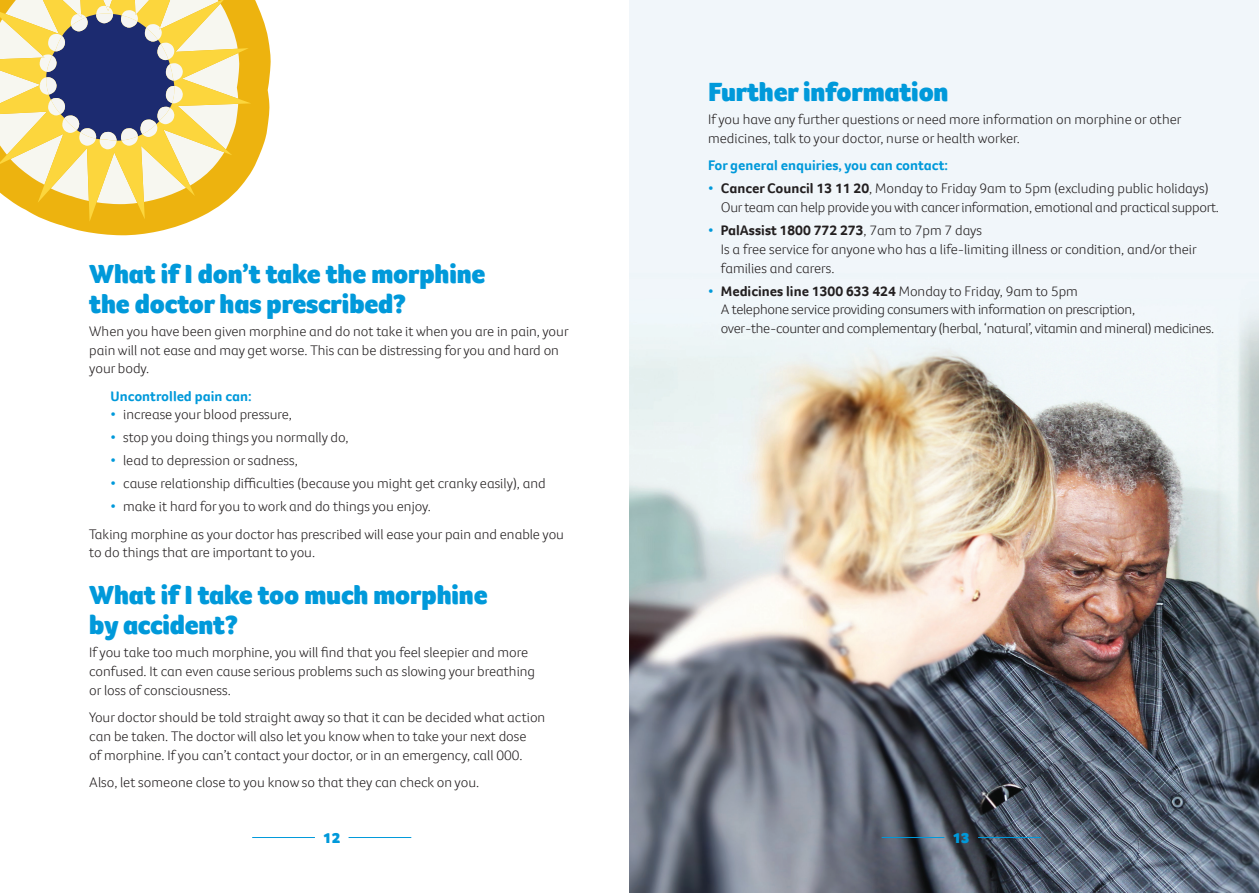
<style>
.page{position:relative;width:1259px;height:893px;background:#fff}
.page>*{position:absolute;margin:0;border:0;box-sizing:border-box;transform-origin:0 0}
.Text_No_Indent{font:900 27px/30px "Foco CC";letter-spacing:-.005em;color:#0099da}
.t1{font:900 15px "Foco CC";color:#0099da}
.Text_No_Indent-2{font:300 14.25px/18.8px "Foco CC";color:#231f20}
.Text_No_Indent-3{font:300 14.25px/18.8px "Foco CC";letter-spacing:-.02em;color:#231f20}
.Text_No_Indent-4{font:700 14.25px "Foco CC";color:#0099da}
.s1{color:#0099da}
.s2{font-weight:700}
</style>
<div class="page">
<img style="left:629px;top:0;width:630px;height:893px">
<svg style="left:51px;top:0;width:220px;height:235px"></svg>
<svg style="left:0;top:0;width:251px;height:222px"></svg>
<svg style="left:39px;top:6px;width:144px;height:143px"></svg>
<hr style="left:881px;top:837px;width:63px;height:1px;background:#0099da">
<hr style="left:978px;top:837px;width:62px;height:1px;background:#0099da">
<hr style="left:252px;top:837px;width:63px;height:1px;background:#0099da">
<hr style="left:348px;top:837px;width:63px;height:1px;background:#0099da">
<p class="Text_No_Indent" style="left:89px;top:258px;width:398px">What if I don’t take the morphine the doctor has prescribed?</p>
<p class="Text_No_Indent-2" style="left:89px;top:321px;width:481px">When you have been given morphine and do not take it when you are in pain, your pain will not ease and may get worse. This can be distressing for you and hard on your body.</p>
<p class="Text_No_Indent-4" style="left:111px;top:386px;width:143px">Uncontrolled pain can:</p>
<p class="Text_No_Indent-2" style="left:111px;top:405px;width:183px"><span class="s1">•</span> increase your blood pressure,</p>
<p class="Text_No_Indent-2" style="left:111px;top:428px;width:240px"><span class="s1">•</span> stop you doing things you normally do,</p>
<p class="Text_No_Indent-2" style="left:111px;top:451px;width:189px"><span class="s1">•</span> lead to depression or sadness,</p>
<p class="Text_No_Indent-2" style="left:111px;top:474px;width:436px"><span class="s1">•</span> cause relationship difficulties (because you might get cranky easily), and</p>
<p class="Text_No_Indent-2" style="left:111px;top:497px;width:322px"><span class="s1">•</span> make it hard for you to work and do things you enjoy.</p>
<p class="Text_No_Indent-2" style="left:89px;top:524px;width:476px">Taking morphine as your doctor has prescribed will ease your pain and enable you to do things that are important to you.</p>
<p class="Text_No_Indent" style="left:89px;top:580px;width:400px">What if I take too much morphine by accident?</p>
<p class="Text_No_Indent-2" style="left:89px;top:643px;width:447px">If you take too much morphine, you will find that you feel sleepier and more confused. It can even cause serious problems such as slowing your breathing or loss of consciousness.</p>
<p class="Text_No_Indent-2" style="left:89px;top:708px;width:457px">Your doctor should be told straight away so that it can be decided what action can be taken. The doctor will also let you know when to take your next dose<br>of morphine. If you can’t contact your doctor, or in an emergency, call 000.</p>
<p class="Text_No_Indent-2" style="left:89px;top:772px;width:391px">Also, let someone close to you know so that they can check on you.</p>
<p class="Text_No_Indent" style="left:708px;top:77px;width:242px">Further information</p>
<p class="Text_No_Indent-2" style="left:708px;top:110px;width:475px">If you have any further questions or need more information on morphine or other medicines, talk to your doctor, nurse or health worker.</p>
<p class="Text_No_Indent-4" style="left:708px;top:156px;width:241px">For general enquiries, you can contact:</p>
<p class="Text_No_Indent-3" style="left:721px;top:179px;width:499px;text-indent:-13px"><span class="s1">•</span> <span class="s2">Cancer Council 13 11 20</span>, Monday to Friday 9am to 5pm (excluding public holidays)<br>Our team can help provide you with cancer information, emotional and practical support.</p>
<p class="Text_No_Indent-2" style="left:721px;top:221px;width:477px;text-indent:-13px"><span class="s1">•</span> <span class="s2">PalAssist 1800 772 273</span>, 7am to 7pm 7 days<br>Is a free service for anyone who has a life-limiting illness or condition, and/or their families and carers.</p>
<p class="Text_No_Indent-3" style="left:721px;top:281px;width:495px;text-indent:-13px"><span class="s1">•</span> <span class="s2">Medicines line 1300 633 424</span> Monday to Friday, 9am to 5pm<br>A telephone service providing consumers with information on prescription, over-the-counter and complementary (herbal, ‘natural’, vitamin and mineral) medicines.</p>
<p class="t1" style="left:323px;top:828px;width:19px">12</p>
<p class="t1" style="left:952px;top:828px;width:19px">13</p>
</div>
